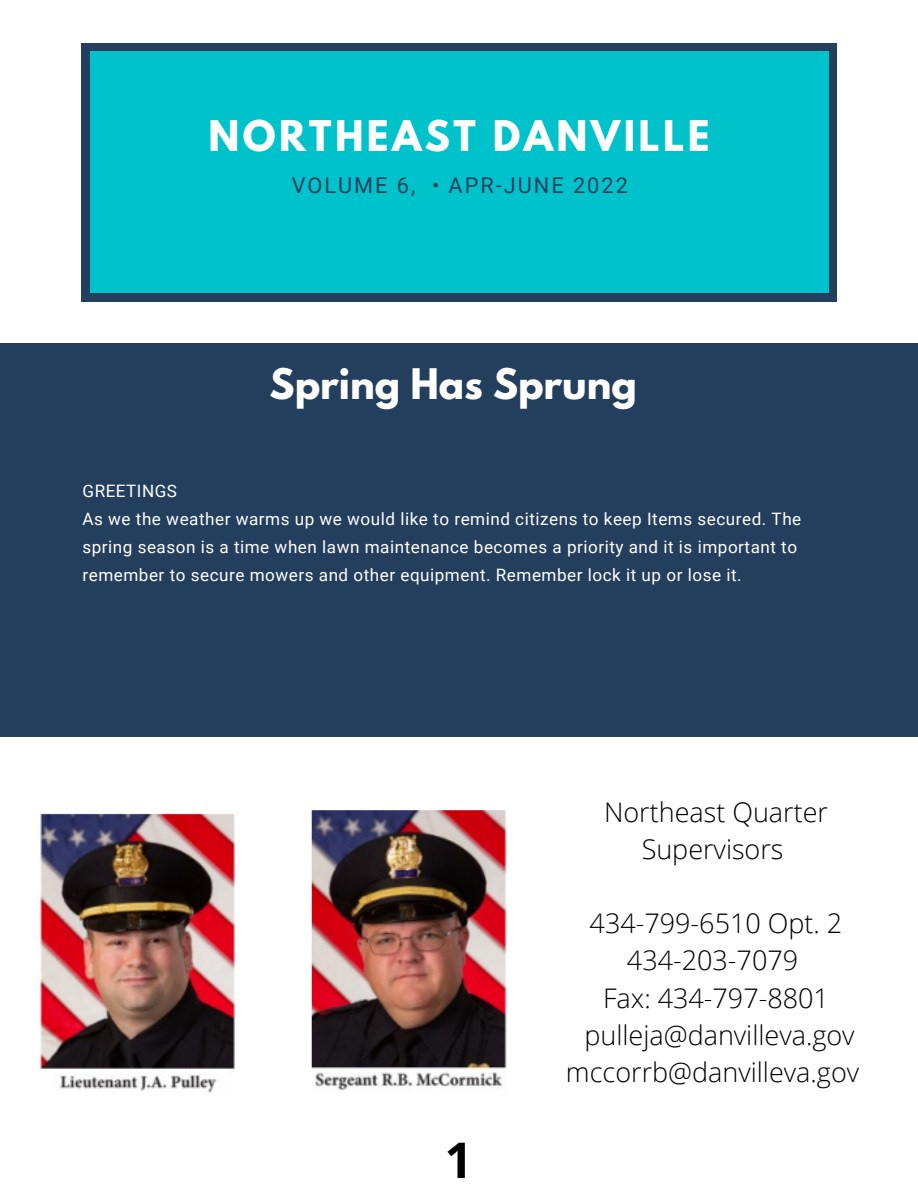
<style>
.page{position:relative;width:918px;height:1188px;background:#fff}
.page>*{position:absolute;margin:0;border:0;box-sizing:border-box;transform-origin:0 0}
.t1{font:700 49.05px "Open Sans";color:#000}
.t2{font:700 37.5px "League Spartan";letter-spacing:.09em;color:#fff}
.t3{font:700 37.35px "League Spartan";color:#fff}
.t4{font:300 27px/37.2px "Open Sans";color:#000;text-align:center}
.t5{font:21.75px "Roboto";letter-spacing:.09em;color:#243f5d}
.t6{font:17.1px/28.2px "Roboto";letter-spacing:.03em;color:#fff}
</style>
<div class="page">
<div style="left:81px;top:43px;width:756px;height:259px;background:#243f5d"></div>
<div style="left:90px;top:52px;width:739px;height:241px;background:#00c2cb"></div>
<div style="left:0;top:343px;width:918px;height:394px;background:#243f5d"></div>
<img style="left:40px;top:810px;width:467px;height:283px">
<p class="t2" style="left:208px;top:117px;width:503px">NORTHEAST DANVILLE</p>
<p class="t5" style="left:292px;top:173px;width:338px">VOLUME 6, • APR-JUNE 2022</p>
<p class="t3" style="left:270px;top:365px;width:369px">Spring Has Sprung</p>
<p class="t6" style="left:83px;top:477px;width:96px">GREETINGS</p>
<p class="t6" style="left:83px;top:505px;width:720px">As we the weather warms up we would like to remind citizens to keep Items secured. The spring season is a time when lawn maintenance becomes a priority and it is important to remember to secure mowers and other equipment. Remember lock it up or lose it.</p>
<p class="t4" style="left:604px;top:793px;width:225px">Northeast Quarter<br>Supervisors</p>
<p class="t1" style="left:445px;top:1125px;width:29px">1</p>
<p class="t4" style="left:590px;top:904px;width:254px">434-799-6510 Opt. 2</p>
<p class="t4" style="left:627px;top:941px;width:173px">434-203-7079</p>
<p class="t4" style="left:603px;top:978px;width:227px">Fax: 434-797-8801</p>
<p class="t4" style="left:566px;top:1016px;width:295px">pulleja@danvilleva.gov mccorrb@danvilleva.gov</p>
</div>
